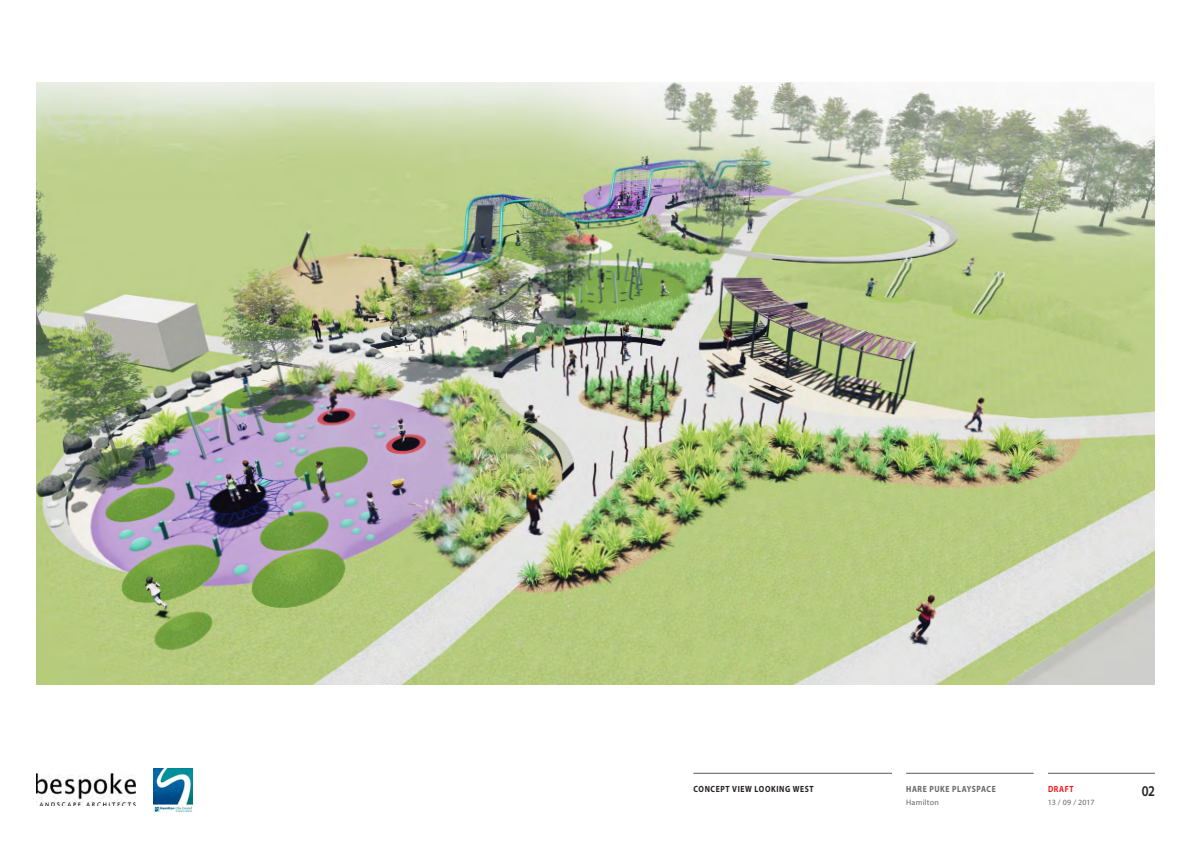
<style>
.page{position:relative;width:1191px;height:842px;background:#fff}
.page>*{position:absolute;margin:0;border:0;box-sizing:border-box;transform-origin:0 0}
.t1{font:600 15px "Myriad Pro";color:#231f20;scale:.85 1}
.Sheet_Title{font:700 9px "Myriad Pro";letter-spacing:.08em;color:#231f20;scale:.85 1}
.t2{font:700 9px "Myriad Pro";letter-spacing:.075em;color:#686767;scale:.85 1}
.Project_Title{font:700 9px "Myriad Pro";letter-spacing:.085em;color:#ed2024;scale:.85 1}
.Project_Location___D{font:8px "Myriad Pro";letter-spacing:.03em;color:#686767}
</style>
<div class="page">
<hr style="left:1048px;top:773px;width:107px;height:1px;background:#57585a">
<hr style="left:906px;top:773px;width:127px;height:1px;background:#57585a">
<hr style="left:693px;top:773px;width:199px;height:1px;background:#57585a">
<img style="left:36px;top:773px;width:100px;height:33px">
<img style="left:154px;top:768px;width:39px;height:43px">
<img style="left:36px;top:83px;width:1119px;height:601px">
<p class="Sheet_Title" style="left:693px;top:783px;width:143px">CONCEPT VIEW LOOKING WEST</p>
<p class="t2" style="left:906px;top:783px;width:107px">HARE PUKE PLAYSPACE</p>
<p class="Project_Location___D" style="left:906px;top:797px;width:34px">Hamilton</p>
<p class="Project_Title" style="left:1048px;top:783px;width:32px">DRAFT</p>
<p class="Project_Location___D" style="left:1048px;top:797px;width:48px">13 / 09 / 2017</p>
<h1 class="t1" style="left:1141px;top:782px;width:17px">02</h1>
</div>
